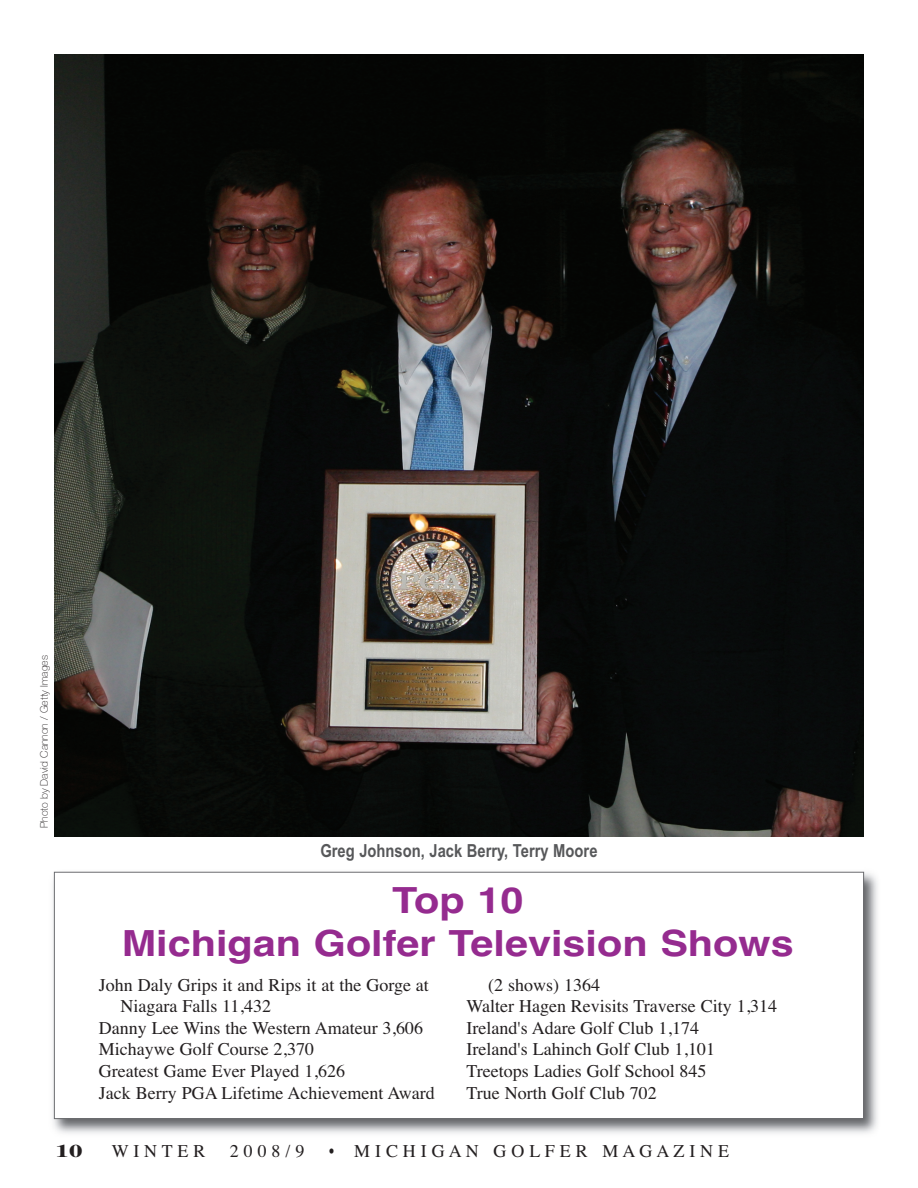
<style>
.page{position:relative;width:918px;height:1188px;background:#fff}
.page>*{position:absolute;margin:0;border:0;box-sizing:border-box;transform-origin:0 0}
.t1{font:700 36px/43.2px "Helvetica";color:#952b8f;text-align:center;scale:1.15 1}
.t2{font:18px/21.6px "Times";color:#231f20}
.t3{font:700 18px "Arial Narrow";color:#57585a}
.t4{font:18px "Times";letter-spacing:.275em;color:#231f20;scale:.8 1}
.t5{font:700 18px "Times";color:#231f20;scale:1.5 1}
.t6{font:100 10.5px "Helvetica Neue";color:#231f20}
</style>
<div class="page">
<img style="left:54px;top:54px;width:810px;height:783px">
<img style="left:53px;top:871px;width:825px;height:263px">
<div style="left:55px;top:873px;width:808px;height:245px;background:#fff"></div>
<div style="left:54px;top:872px;width:810px;height:247px;border:1px solid #6c6d70"></div>
<p class="t6" style="left:40px;top:828px;width:174px;rotate:-90deg">Photo by David Cannon / Getty Images</p>
<p class="t3" style="left:320px;top:841px;width:279px">Greg Johnson, Jack Berry, Terry Moore</p>
<h1 class="t1" style="left:122px;top:879px;width:586px">Top 10<br>Michigan Golfer Television Shows</h1>
<p class="t2" style="left:99px;top:974px;width:332px">John Daly Grips it and Rips it at the Gorge at</p>
<p class="t2" style="left:120px;top:995px;width:152px">Niagara Falls 11,432</p>
<p class="t2" style="left:99px;top:1017px;width:326px">Danny Lee Wins the Western Amateur 3,606</p>
<p class="t2" style="left:99px;top:1038px;width:217px">Michaywe Golf Course 2,370</p>
<p class="t2" style="left:99px;top:1060px;width:248px">Greatest Game Ever Played 1,626</p>
<p class="t2" style="left:99px;top:1082px;width:337px">Jack Berry PGA Lifetime Achievement Award</p>
<p class="t2" style="left:467px;top:974px;width:312px;text-indent:22px">(2 shows) 1364<br>Walter Hagen Revisits Traverse City 1,314<br>Ireland's Adare Golf Club 1,174<br>Ireland's Lahinch Golf Club 1,101<br>Treetops Ladies Golf School 845<br>True North Golf Club 702</p>
<p class="t5" style="left:56px;top:1140px;width:19px">10</p>
<p class="t2" style="left:112px;top:1140px;width:95px">WINTER</p>
<p class="t2" style="left:230px;top:1140px;width:76px">2008/9</p>
<p class="t4" style="left:329px;top:1140px;width:501px">• MICHIGAN GOLFER MAGAZINE</p>
</div>
